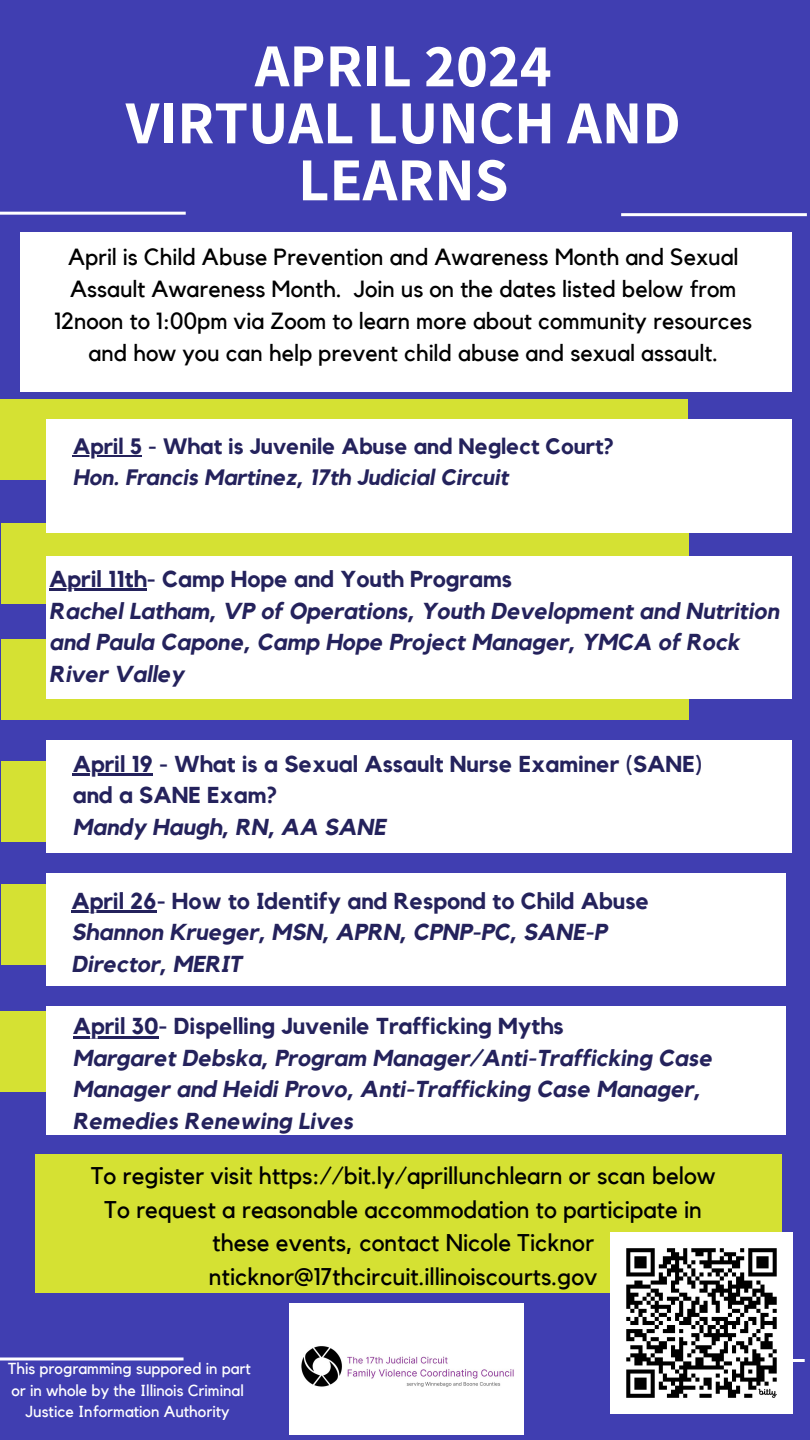
<style>
.page{position:relative;width:810px;height:1440px;background:#403eb1}
.page>*{position:absolute;margin:0;border:0;box-sizing:border-box;transform-origin:0 0}
.t1{font:700 61px/57px "Assistant";color:#fff;text-align:center}
.t2{font:24.1px/33.6px "Kollektif";color:#000;text-align:center}
.t3{font:23.3px/32.2px "Kollektif";color:#000;text-align:center}
.t4{font:italic 700 23px/31.5px "Kollektif";color:#24225c}
.t5{font:700 23px/31.5px "Kollektif";color:#24225c}
.t6{font:700 22.3px/30.8px "Kollektif";color:#24225c}
.t7{font:15.9px/21.8px "Kollektif";color:#fff;text-align:center}
.s1{font-style:italic}
.s2{font-style:normal}
</style>
<div class="page">
<div style="left:0;top:399px;width:688px;height:81px;background:#d5e133"></div>
<hr style="left:619px;top:1359px;width:186px;height:3px;background:#fff">
<hr style="left:0;top:1358px;width:184px;height:2px;background:#fff">
<hr style="left:621px;top:213px;width:186px;height:3px;background:#fff">
<hr style="left:0;top:212px;width:186px;height:3px;background:#fff">
<img style="left:290px;top:1303px;width:233px;height:131px">
<div style="left:21px;top:232px;width:771px;height:159px;background:#fff"></div>
<div style="left:35px;top:1154px;width:747px;height:139px;background:#d5e133"></div>
<div style="left:1px;top:523px;width:688px;height:81px;background:#d5e133"></div>
<div style="left:1px;top:639px;width:688px;height:81px;background:#d5e133"></div>
<div style="left:46px;top:557px;width:746px;height:142px;background:#fff"></div>
<hr style="left:49px;top:589px;width:98px;height:2px;background:#24225c">
<div style="left:46px;top:419px;width:746px;height:114px;background:#fff"></div>
<img style="left:611px;top:1232px;width:181px;height:182px">
<div style="left:0;top:1011px;width:682px;height:81px;background:#d5e133"></div>
<div style="left:46px;top:1006px;width:740px;height:129px;background:#fff"></div>
<hr style="left:73px;top:1036px;width:86px;height:2px;background:#24225c">
<hr style="left:73px;top:455px;width:69px;height:2px;background:#24225c">
<div style="left:1px;top:761px;width:688px;height:81px;background:#d5e133"></div>
<div style="left:1px;top:885px;width:688px;height:80px;background:#d5e133"></div>
<div style="left:46px;top:873px;width:739px;height:113px;background:#fff"></div>
<hr style="left:71px;top:910px;width:86px;height:2px;background:#24225c">
<div style="left:46px;top:740px;width:746px;height:113px;background:#fff"></div>
<hr style="left:73px;top:773px;width:80px;height:3px;background:#24225c">
<h3 class="t1" style="left:126px;top:35px;width:557px">APRIL 2024<br>VIRTUAL LUNCH AND<br>LEARNS</h3>
<h2 class="t3" style="left:54px;top:241px;width:699px">April is Child Abuse Prevention and Awareness Month and Sexual Assault Awareness Month. Join us on the dates listed below from 12noon to 1:00pm via Zoom to learn more about community resources and how you can help prevent child abuse and sexual assault.</h2>
<h2 class="t6" style="left:73px;top:431px;width:543px">April 5 - What is Juvenile Abuse and Neglect Court?<br><span class="s1">Hon. Francis Martinez, 17th Judicial Circuit</span></h2>
<h2 class="t4" style="left:49px;top:564px;width:731px"><span class="s2">April 11th- Camp Hope and Youth Programs<br></span>Rachel Latham, VP of Operations, Youth Development and Nutrition and Paula Capone, Camp Hope Project Manager, YMCA of Rock River Valley</h2>
<p class="t5" style="left:73px;top:749px;width:631px">April 19 - What is a Sexual Assault Nurse Examiner (SANE) and a SANE Exam?<br><span class="s1">Mandy Haugh, RN, AA SANE</span></p>
<h3 class="t4" style="left:71px;top:886px;width:579px"><span class="s2">April 26- How to Identify and Respond to Child Abuse<br></span>Shannon Krueger, MSN, APRN, CPNP-PC, SANE-P<br>Director, MERIT</h3>
<h2 class="t4" style="left:73px;top:1012px;width:641px"><span class="s2">April 30- Dispelling Juvenile Trafficking Myths<br></span>Margaret Debska, Program Manager/Anti-Trafficking Case Manager and Heidi Provo, Anti-Trafficking Case Manager, Remedies Renewing Lives</h2>
<p class="t2" style="left:91px;top:1160px;width:626px">To register visit https://bit.ly/aprillunchlearn or scan below To request a reasonable accommodation to participate in these events, contact Nicole Ticknor nticknor@17thcircuit.illinoiscourts.gov</p>
<p class="t7" style="left:8px;top:1358px;width:244px">This programming suppored in part or in whole by the Illinois Criminal<br>Justice Information Authority</p>
</div>
